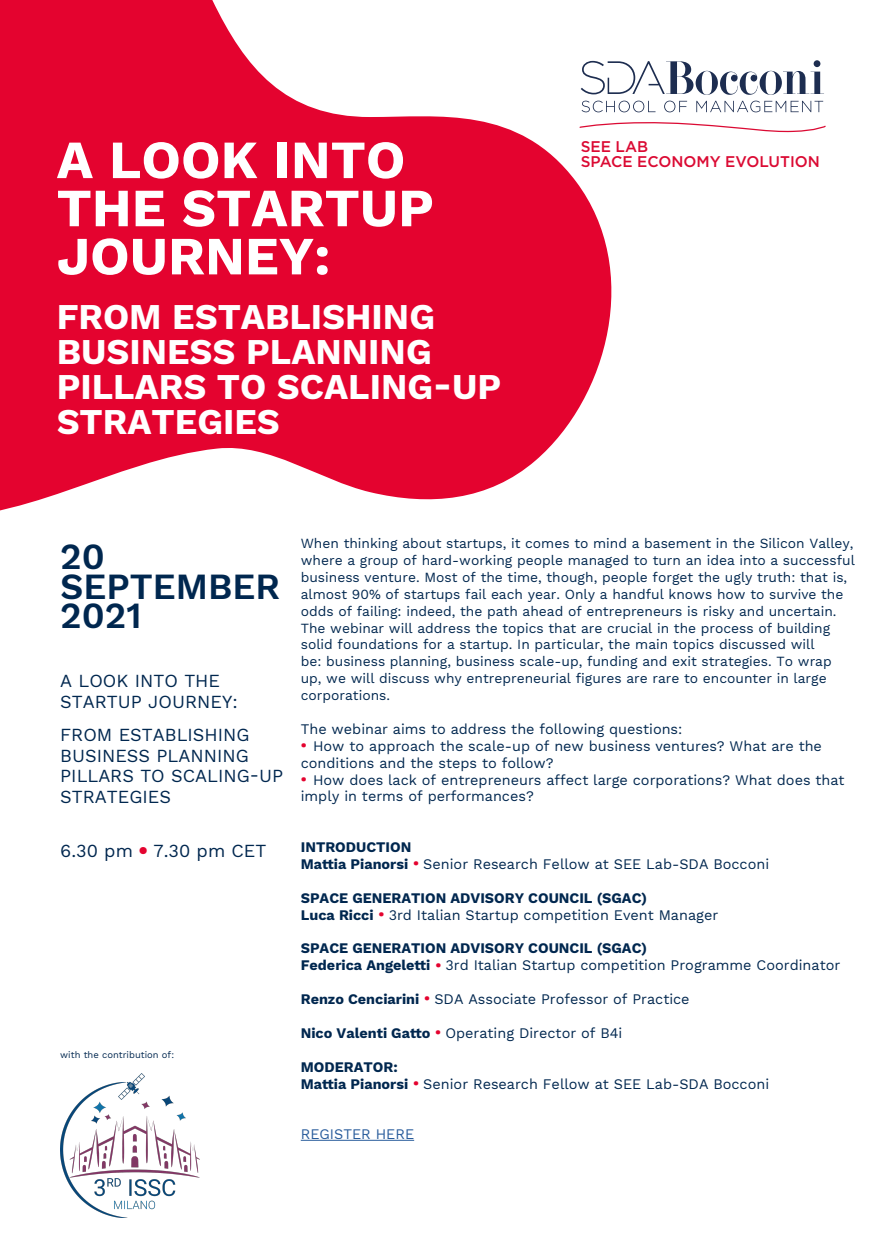
<style>
.page{position:relative;width:886px;height:1241px;background:#fff}
.page>*{position:absolute;margin:0;border:0;box-sizing:border-box;transform-origin:0 0}
.t1{font:700 53.75px/48.1px "Work Sans";color:#fff}
.t2{font:600 36.25px/29.4px "Work Sans";color:#00274f}
.t3{font:700 35.62px/35px "Work Sans";color:#fff}
.t4{font:18.12px/20.6px "Work Sans";color:#00274f}
.t5{font:500 15.44px/15.4px "Gotham";color:#db0a33}
.t6{font:14.38px/16.9px "Work Sans";color:#00274f}
.t7{font:700 14.38px/16.9px "Work Sans";color:#00274f}
.t8{font:14.38px "Work Sans";color:#275b9b}
.t9{font:13.75px/16.9px "Work Sans";color:#00274f}
.t10{font:9.38px "Work Sans";color:#00274f}
.s1{font-weight:700;font-size:21.88px;color:#e4032f}
.s2{font-weight:700}
.s3{font-size:21.88px;color:#e4032f}
.s4{font-weight:400}
</style>
<div class="page">
<svg style="left:0;top:0;width:641px;height:511px;fill:#e4032f"></svg>
<hr style="left:301px;top:1139px;width:113px;height:1px;background:#275b9b">
<svg style="left:581px;top:60px;width:243px;height:35px"></svg>
<svg style="left:581px;top:101px;width:74px;height:11px"></svg>
<svg style="left:664px;top:101px;width:23px;height:11px"></svg>
<svg style="left:696px;top:101px;width:127px;height:11px"></svg>
<svg style="left:579px;top:120px;width:247px;height:12px"></svg>
<img style="left:60px;top:1073px;width:139px;height:144px">
<h1 class="t1" style="left:57px;top:138px;width:379px">A LOOK INTO<br>THE STARTUP<br>JOURNEY:</h1>
<h3 class="t3" style="left:57px;top:301px;width:446px">FROM ESTABLISHING<br>BUSINESS PLANNING<br>PILLARS TO SCALING-UP<br>STRATEGIES</h3>
<p class="t5" style="left:581px;top:138px;width:241px">SEE LAB<br>SPACE ECONOMY EVOLUTION</p>
<h2 class="t2" style="left:60px;top:543px;width:221px">20<br>SEPTEMBER<br>2021</h2>
<h3 class="t4" style="left:60px;top:671px;width:179px">A LOOK INTO THE<br>STARTUP JOURNEY:</h3>
<h3 class="t4" style="left:60px;top:725px;width:224px">FROM ESTABLISHING<br>BUSINESS PLANNING<br>PILLARS TO SCALING-UP<br>STRATEGIES</h3>
<h3 class="t4" style="left:60px;top:841px;width:208px">6.30 pm <sup>●</sup> 7.30 pm CET</h3>
<p class="t10" style="left:60px;top:1049px;width:115px">with the contribution of:</p>
<p class="t9" style="left:301px;top:535px;width:555px">When thinking about startups, it comes to mind a basement in the Silicon Valley, where a group of hard-working people managed to turn an idea into a successful business venture. Most of the time, though, people forget the ugly truth: that is, almost 90% of startups fail each year. Only a handful knows how to survive the odds of failing: indeed, the path ahead of entrepreneurs is risky and uncertain.<br>The webinar will address the topics that are crucial in the process of building solid foundations for a startup. In particular, the main topics discussed will<br>be: business planning, business scale-up, funding and exit strategies. To wrap up, we will discuss why entrepreneurial figures are rare to encounter in large corporations.</p>
<p class="t6" style="left:301px;top:721px;width:545px">The webinar aims to address the following questions:<br><span class="s1">∙</span> How to approach the scale-up of new business ventures? What are the conditions and the steps to follow?<br><span class="s1">∙</span> How does lack of entrepreneurs affect large corporations? What does that imply in terms of performances?</p>
<p class="t6" style="left:301px;top:839px;width:470px"><span class="s2">INTRODUCTION<br>Mattia Pianorsi</span> <span class="s1">∙</span> Senior Research Fellow at SEE Lab-SDA Bocconi</p>
<p class="t7" style="left:301px;top:890px;width:419px">SPACE GENERATION ADVISORY COUNCIL (SGAC)<br>Luca Ricci <span class="s3">∙</span> <span class="s4">3rd Italian Startup competition Event Manager</span></p>
<p class="t7" style="left:301px;top:940px;width:541px">SPACE GENERATION ADVISORY COUNCIL (SGAC)<br>Federica Angeletti <span class="s3">∙</span> <span class="s4">3rd Italian Startup competition Programme Coordinator</span></p>
<p class="t6" style="left:301px;top:991px;width:390px"><span class="s2">Renzo Cenciarini</span> <span class="s1">∙</span> SDA Associate Professor of Practice</p>
<p class="t6" style="left:301px;top:1024px;width:323px"><span class="s2">Nico Valenti Gatto</span> <span class="s1">∙</span> Operating Director of B4i</p>
<p class="t6" style="left:301px;top:1058px;width:470px"><span class="s2">MODERATOR:<br>Mattia Pianorsi</span> <span class="s1">∙</span> Senior Research Fellow at SEE Lab-SDA Bocconi</p>
<p class="t8" style="left:301px;top:1125px;width:115px">REGISTER HERE</p>
</div>
